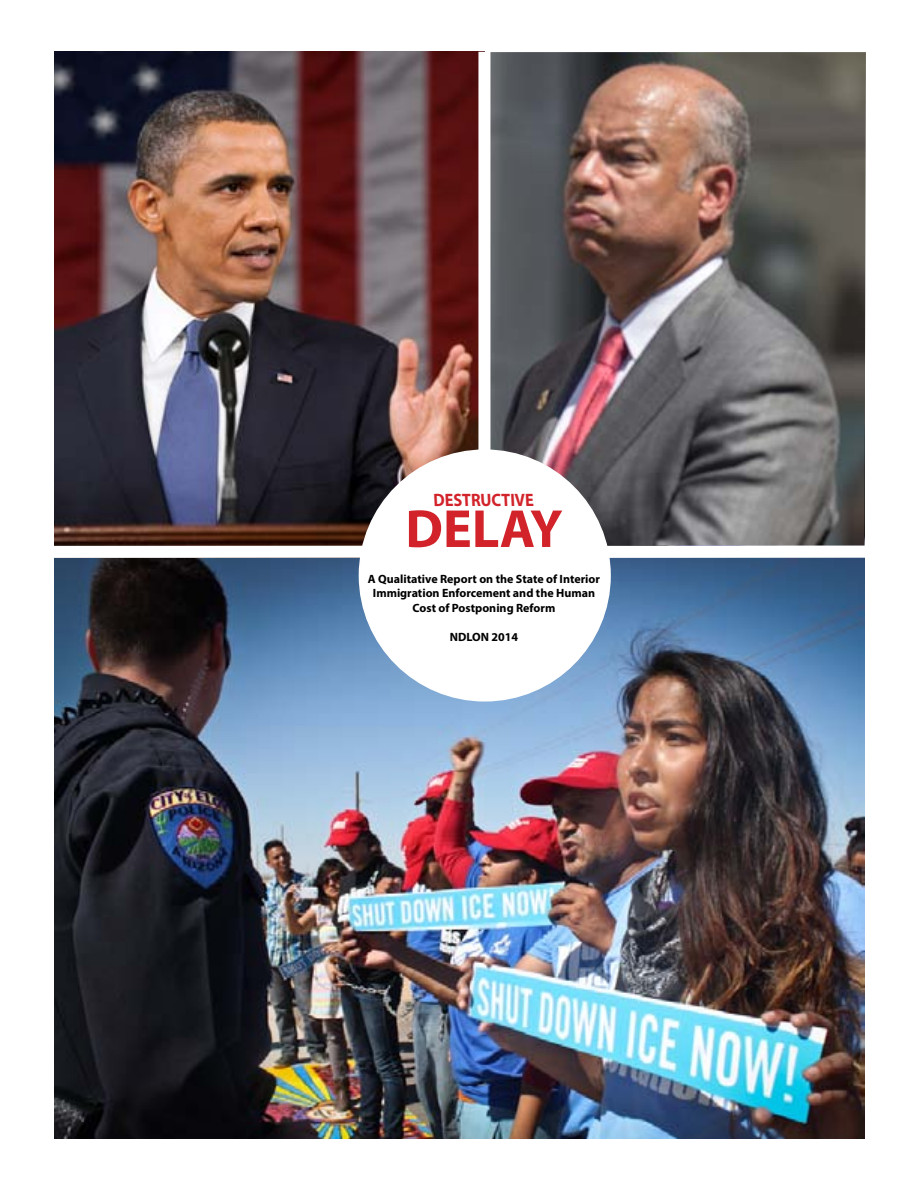
<style>
.page{position:relative;width:923px;height:1193px;background:#fff}
.page>*{position:absolute;margin:0;border:0;box-sizing:border-box;transform-origin:0 0}
.t1{font:700 54px "Myriad Pro";color:#d2232a}
.t2{font:700 18px "Myriad Pro";color:#d2232a;scale:.9 1}
.t3{font:700 12px/14.4px "Myriad Pro";color:#000;text-align:center}
</style>
<div class="page">
<img style="left:54px;top:558px;width:810px;height:580px">
<img style="left:54px;top:52px;width:424px;height:493px">
<img style="left:490px;top:52px;width:376px;height:493px">
<div style="left:359px;top:450px;width:251px;height:250px;background:#fff;border-radius:50%"></div>
<h2 class="t2" style="left:434px;top:488px;width:114px">DESTRUCTIVE</h2>
<h1 class="t1" style="left:405px;top:493px;width:159px">DELAY</h1>
<p class="t3" style="left:368px;top:571px;width:233px">A Qualitative Report on the State of Interior<br>Immigration Enforcement and the Human<br>Cost of Postponing Reform</p>
<p class="t3" style="left:450px;top:629px;width:70px">NDLON 2014</p>
</div>
